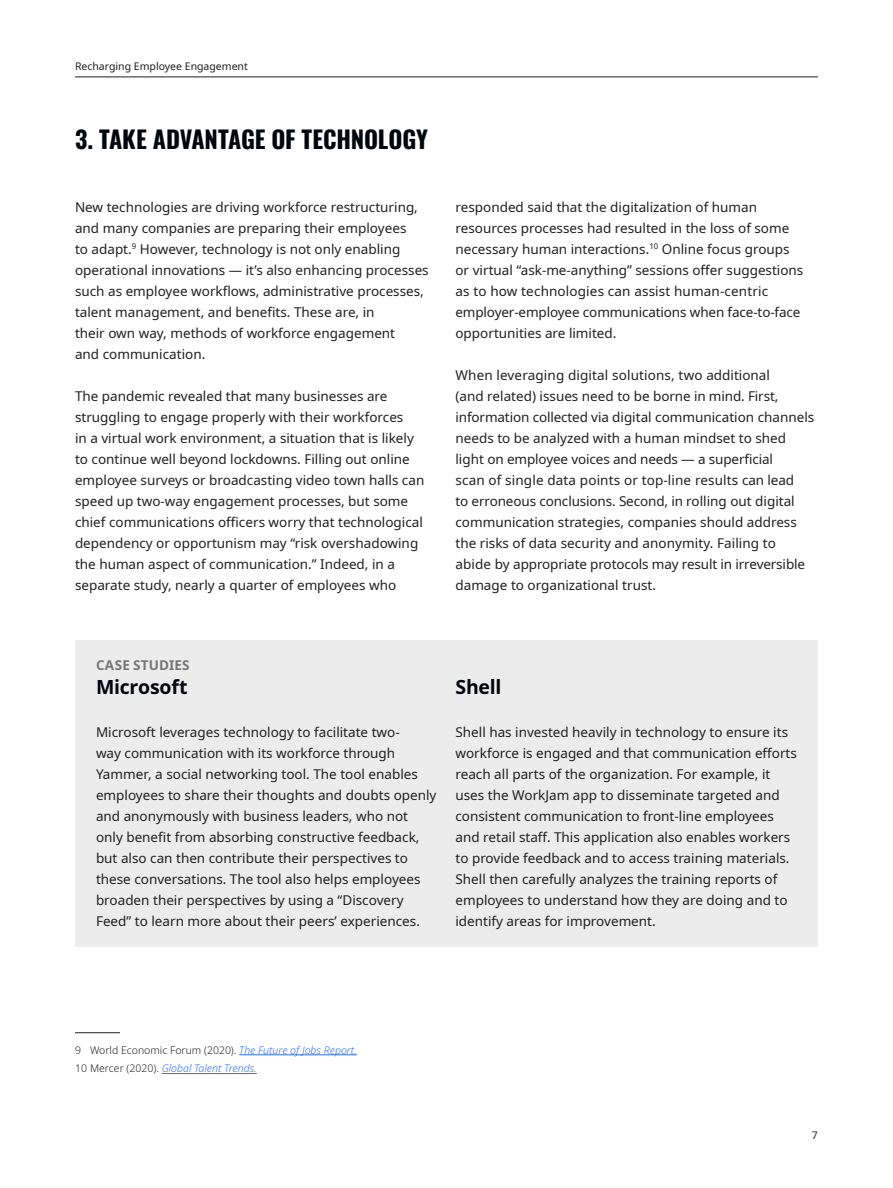
<style>
.page{position:relative;width:893px;height:1188px;background:#fff}
.page>*{position:absolute;margin:0;border:0;box-sizing:border-box;transform-origin:0 0}
.Heading3{font:700 24px "Oswald";letter-spacing:-.01em;color:#01060e}
.Heading4_case_study{font:700 19.5px "Noto Sans";letter-spacing:-.015em;color:#01060e}
.Body_Text{font:13.5px/21px "Noto Sans";color:#231f20}
.Heading3_case_study{font:700 13.5px "Noto Sans";letter-spacing:.01em;color:#757575}
.Footnote{font:300 10.5px "Noto Sans";color:#231f20}
.Footnote-2{font:italic 300 10.5px "Noto Sans";color:#2c6ef2}
.t1{font:10.5px "Noto Sans";color:#231f20}
.s1{font-style:italic;color:#2c6ef2}
.s2{font-style:normal;color:#231f20}
</style>
<div class="page">
<hr style="left:75px;top:77px;width:743px;height:1px;background:#231f20">
<hr style="left:75px;top:1032px;width:45px;height:1px;background:#231f20">
<hr style="left:239px;top:1055px;width:118px;height:1px;background:#2c6ef2">
<hr style="left:162px;top:1073px;width:95px;height:1px;background:#2c6ef2">
<div style="left:75px;top:640px;width:743px;height:307px;background:#ececec"></div>
<p class="t1" style="left:75px;top:59px;width:174px">Recharging Employee Engagement</p>
<p class="Heading3" style="left:75px;top:126px;width:355px">3. TAKE ADVANTAGE OF TECHNOLOGY</p>
<p class="Body_Text" style="left:75px;top:196px;width:355px">New technologies are driving workforce restructuring, and many companies are preparing their employees<br>to adapt.<sup>9</sup> However, technology is not only enabling operational innovations — it’s also enhancing processes such as employee workflows, administrative processes, talent management, and benefits. These are, in<br>their own way, methods of workforce engagement<br>and communication.</p>
<p class="Body_Text" style="left:75px;top:385px;width:351px">The pandemic revealed that many businesses are struggling to engage properly with their workforces<br>in a virtual work environment, a situation that is likely to continue well beyond lockdowns. Filling out online employee surveys or broadcasting video town halls can speed up two-way engagement processes, but some chief communications officers worry that technological dependency or opportunism may “risk overshadowing the human aspect of communication.” Indeed, in a separate study, nearly a quarter of employees who</p>
<p class="Body_Text" style="left:455px;top:196px;width:349px">responded said that the digitalization of human resources processes had resulted in the loss of some necessary human interactions.<sup>10</sup> Online focus groups or virtual “ask-me-anything” sessions offer suggestions as to how technologies can assist human-centric employer-employee communications when face-to-face opportunities are limited.</p>
<p class="Body_Text" style="left:455px;top:364px;width:360px">When leveraging digital solutions, two additional<br>(and related) issues need to be borne in mind. First, information collected via digital communication channels needs to be analyzed with a human mindset to shed light on employee voices and needs — a superficial<br>scan of single data points or top-line results can lead<br>to erroneous conclusions. Second, in rolling out digital communication strategies, companies should address the risks of data security and anonymity. Failing to abide by appropriate protocols may result in irreversible damage to organizational trust.</p>
<p class="Heading3_case_study" style="left:96px;top:655px;width:95px">CASE STUDIES</p>
<p class="Heading4_case_study" style="left:96px;top:673px;width:93px">Microsoft</p>
<p class="Body_Text" style="left:96px;top:721px;width:342px">Microsoft leverages technology to facilitate two-<br>way communication with its workforce through Yammer, a social networking tool. The tool enables employees to share their thoughts and doubts openly and anonymously with business leaders, who not only benefit from absorbing constructive feedback, but also can then contribute their perspectives to these conversations. The tool also helps employees broaden their perspectives by using a “Discovery Feed” to learn more about their peers’ experiences.</p>
<p class="Heading4_case_study" style="left:455px;top:673px;width:47px">Shell</p>
<p class="Body_Text" style="left:455px;top:721px;width:343px">Shell has invested heavily in technology to ensure its workforce is engaged and that communication efforts reach all parts of the organization. For example, it uses the WorkJam app to disseminate targeted and consistent communication to front-line employees and retail staff. This application also enables workers to provide feedback and to access training materials.<br>Shell then carefully analyzes the training reports of employees to understand how they are doing and to identify areas for improvement.</p>
<p class="Footnote" style="left:75px;top:1043px;width:283px">9 World Economic Forum (2020). <span class="s1">The Future of Jobs Report.</span></p>
<p class="Footnote-2" style="left:75px;top:1061px;width:183px"><span class="s2">10 Mercer (2020).</span> Global Talent Trends.</p>
<p class="t1" style="left:812px;top:1127px;width:8px">7</p>
</div>
